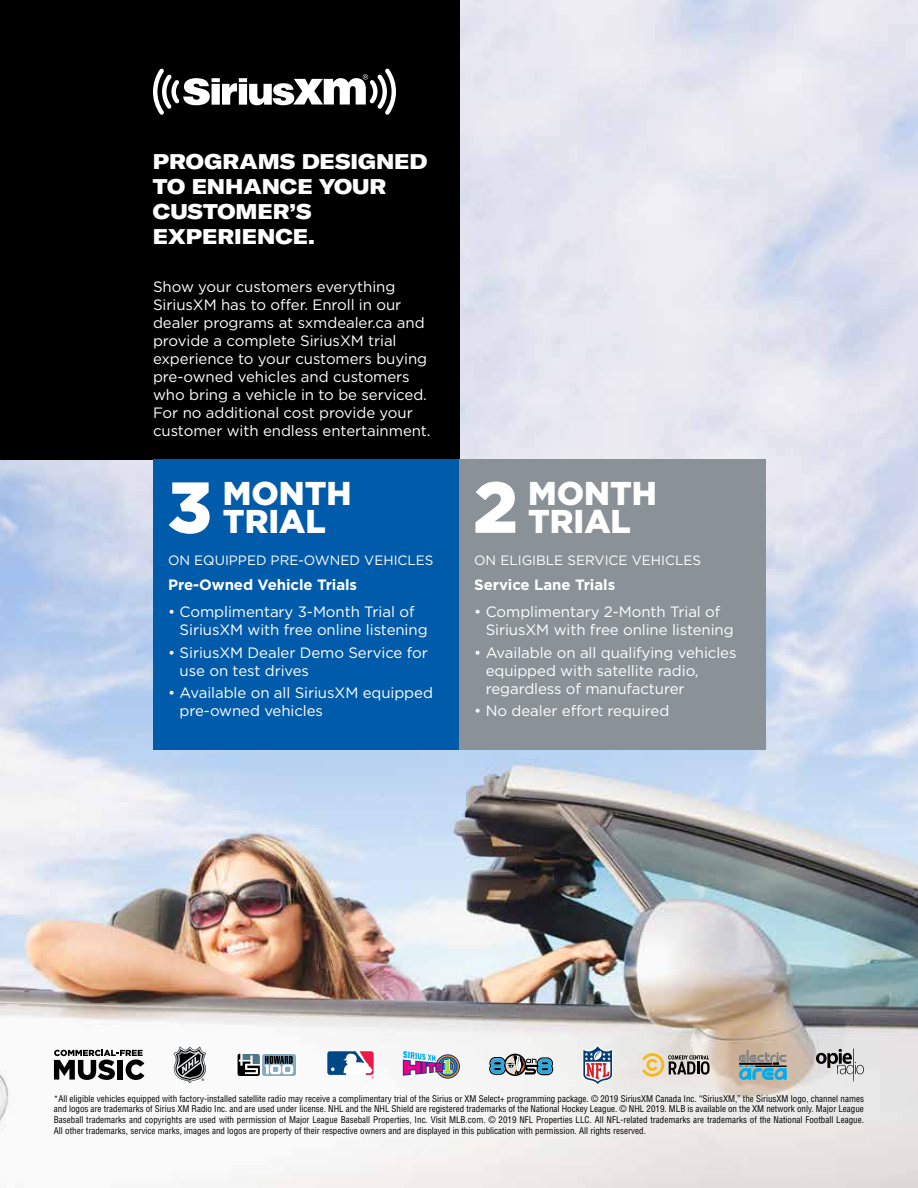
<style>
.page{position:relative;width:918px;height:1188px;background:#fff}
.page>*{position:absolute;margin:0;border:0;box-sizing:border-box;transform-origin:0 0}
.t1{font:900 72px "Gotham";color:#fff}
.t2{font:900 33px/28.5px "Gotham";color:#fff}
.t3{font:900 expanded 21px/24.8px "GT America";color:#fff}
.t4{font:15px/18px "Gotham";letter-spacing:-.005em;color:#fff}
.t5{font:700 15px "Gotham";letter-spacing:-.005em;color:#fff}
.t6{font:13.5px "Gotham";color:#fff}
.t7{font:condensed 9px/10.8px "Helvetica";color:#000;text-align:justify}
</style>
<div class="page">
<img style="left:0;top:0;width:918px;height:1188px">
<div style="left:0;top:0;width:459px;height:459px;background:#000"></div>
<svg style="left:153px;top:69px;width:243px;height:46px"></svg>
<svg style="left:54px;top:1050px;width:90px;height:30px"></svg>
<div style="left:235px;top:1052px;width:63px;height:26px;background:#fff;border-radius:2px"></div>
<div style="left:262px;top:1054px;width:34px;height:22px;background:#85acc2;border-radius:2px"></div>
<svg style="left:238px;top:1054px;width:55px;height:22px"></svg>
<svg style="left:739px;top:1050px;width:48px;height:30px"></svg>
<svg style="left:642px;top:1053px;width:68px;height:24px;background:#b2a78d"></svg>
<svg style="left:174px;top:1046px;width:32px;height:37px"></svg>
<svg style="left:816px;top:1048px;width:48px;height:34px;background:#b4b3b4"></svg>
<svg style="left:403px;top:1051px;width:57px;height:28px"></svg>
<svg style="left:489px;top:1054px;width:64px;height:22px"></svg>
<svg style="left:327px;top:1051px;width:47px;height:27px"></svg>
<svg style="left:582px;top:1044px;width:31px;height:42px"></svg>
<div style="left:153px;top:459px;width:306px;height:290px;background:#005baa"></div>
<div style="left:459px;top:459px;width:306px;height:290px;background:#8a9297"></div>
<h3 class="t3" style="left:153px;top:149px;width:276px">PROGRAMS DESIGNED<br>TO ENHANCE YOUR<br>CUSTOMER’S<br>EXPERIENCE.</h3>
<p class="t4" style="left:153px;top:277px;width:279px">Show your customers everything SiriusXM has to offer. Enroll in our dealer programs at sxmdealer.ca and provide a complete SiriusXM trial experience to your customers buying pre-owned vehicles and customers who bring a vehicle in to be serviced.<br>For no additional cost provide your customer with endless entertainment.</p>
<h2 class="t2" style="left:223px;top:478px;width:130px">MONTH<br>TRIAL</h2>
<h2 class="t2" style="left:528px;top:478px;width:130px">MONTH<br>TRIAL</h2>
<h1 class="t1" style="left:167px;top:458px;width:46px">3</h1>
<h1 class="t1" style="left:473px;top:458px;width:46px">2</h1>
<h3 class="t6" style="left:168px;top:552px;width:267px">ON EQUIPPED PRE-OWNED VEHICLES</h3>
<h3 class="t6" style="left:474px;top:552px;width:228px">ON ELIGIBLE SERVICE VEHICLES</h3>
<h3 class="t5" style="left:168px;top:575px;width:191px">Pre-Owned Vehicle Trials</h3>
<h3 class="t4" style="left:180px;top:603px;width:250px;text-indent:-12px">• Complimentary 3-Month Trial of<br>SiriusXM with free online listening</h3>
<h3 class="t4" style="left:180px;top:643px;width:250px;text-indent:-12px">• SiriusXM Dealer Demo Service for use on test drives</h3>
<h3 class="t4" style="left:180px;top:684px;width:255px;text-indent:-12px">• Available on all SiriusXM equipped pre-owned vehicles</h3>
<h3 class="t5" style="left:474px;top:575px;width:143px">Service Lane Trials</h3>
<h3 class="t4" style="left:486px;top:603px;width:250px;text-indent:-12px">• Complimentary 2-Month Trial of<br>SiriusXM with free online listening</h3>
<h3 class="t4" style="left:486px;top:643px;width:252px;text-indent:-12px">• Available on all qualifying vehicles equipped with satellite radio, regardless of manufacturer</h3>
<h3 class="t4" style="left:474px;top:702px;width:197px">• No dealer effort required</h3>
<p class="t7" style="left:54px;top:1093px;width:812px">*All eligible vehicles equipped with factory-installed satellite radio may receive a complimentary trial of the Sirius or XM Select+ programming package. © 2019 SiriusXM Canada Inc. “SiriusXM,” the SiriusXM logo, channel names and logos are trademarks of Sirius XM Radio Inc. and are used under license. NHL and the NHL Shield are registered trademarks of the National Hockey League. © NHL 2019. MLB is available on the XM network only. Major League Baseball trademarks and copyrights are used with permission of Major League Baseball Properties, Inc. Visit MLB.com. © 2019 NFL Properties LLC. All NFL-related trademarks are trademarks of the National Football League.<br>All other trademarks, service marks, images and logos are property of their respective owners and are displayed in this publication with permission. All rights reserved.</p>
</div>
